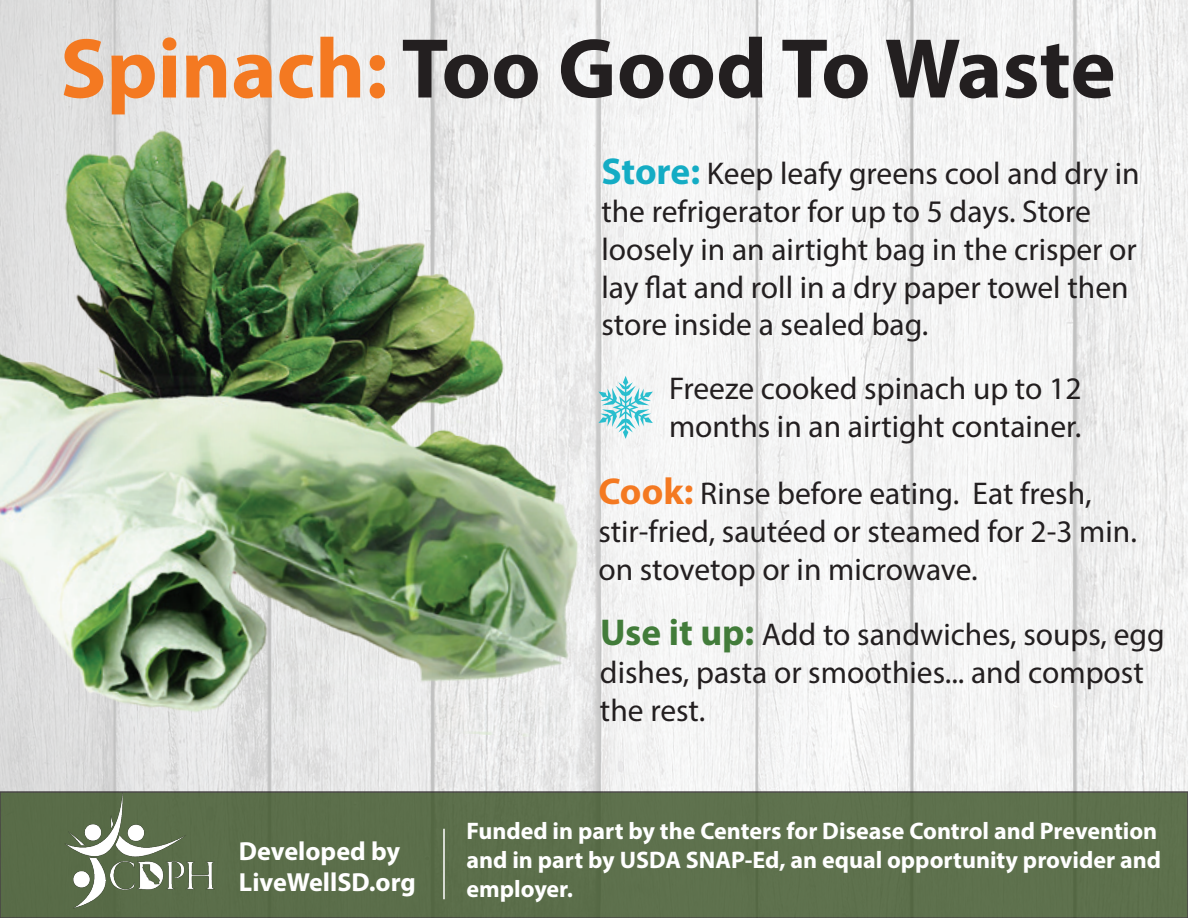
<style>
.page{position:relative;width:1188px;height:918px;background:#fff}
.page>*{position:absolute;margin:0;border:0;box-sizing:border-box;transform-origin:0 0}
.t1{font:700 85.65px "Myriad Pro";color:#231f20}
.t2{font:31.5px/37.8px "Myriad Pro";color:#231f20}
.t3{font:700 26.25px "Myriad Pro";color:#fff}
.t4{font:700 24px "Myriad Pro";color:#fff}
.s1{color:#f47921}
.s2{font-weight:700;font-size:37.5px;color:#14acc4}
.s3{font-weight:700;font-size:37.5px;color:#f47921}
.s4{font-weight:700;font-size:37.5px;color:#427c3a}
</style>
<div class="page">
<img style="left:0;top:0;width:1188px;height:791px">
<div style="left:0;top:791px;width:1188px;height:127px;background:#5d704c;border:1px solid #231f20"></div>
<hr style="left:443px;top:829px;width:2px;height:70px;background:#fff">
<img style="left:0;top:123px;width:600px;height:616px">
<svg style="left:598px;top:376px;width:55px;height:63px"></svg>
<img style="left:64px;top:791px;width:150px;height:118px">
<h1 class="t1" style="left:60px;top:13px;width:1057px"><span class="s1">Spinach:</span> Too Good To Waste</h1>
<p class="t3" style="left:239px;top:834px;width:163px">Developed by</p>
<p class="t3" style="left:239px;top:865px;width:178px">LiveWellSD.org</p>
<p class="t2" style="left:601px;top:154px;width:540px"><span class="s2">Store:</span> Keep leafy greens cool and dry in the refrigerator for up to 5 days. Store loosely in an airtight bag in the crisper or lay ˜at and roll in a dry paper towel then store inside a sealed bag.</p>
<p class="t2" style="left:669px;top:369px;width:414px">Freeze cooked spinach up to 12</p>
<p class="t2" style="left:669px;top:407px;width:414px">months in an airtight container.</p>
<p class="t2" style="left:598px;top:474px;width:540px"><span class="s3">Cook:</span> Rinse before eating. Eat fresh, stir-fried, sautéed or steamed for 2-3 min. on stovetop or in microwave.</p>
<p class="t2" style="left:600px;top:615px;width:566px"><span class="s4">Use it up:</span> Add to sandwiches, soups, egg dishes, pasta or smoothies... and compost the rest.</p>
<h2 class="t4" style="left:466px;top:815px;width:692px">Funded in part by the Centers for Disease Control and Prevention</h2>
<p class="t4" style="left:466px;top:844px;width:696px">and in part by USDA SNAP-Ed, an equal opportunity provider and</p>
<p class="t4" style="left:466px;top:873px;width:108px">employer.</p>
</div>
